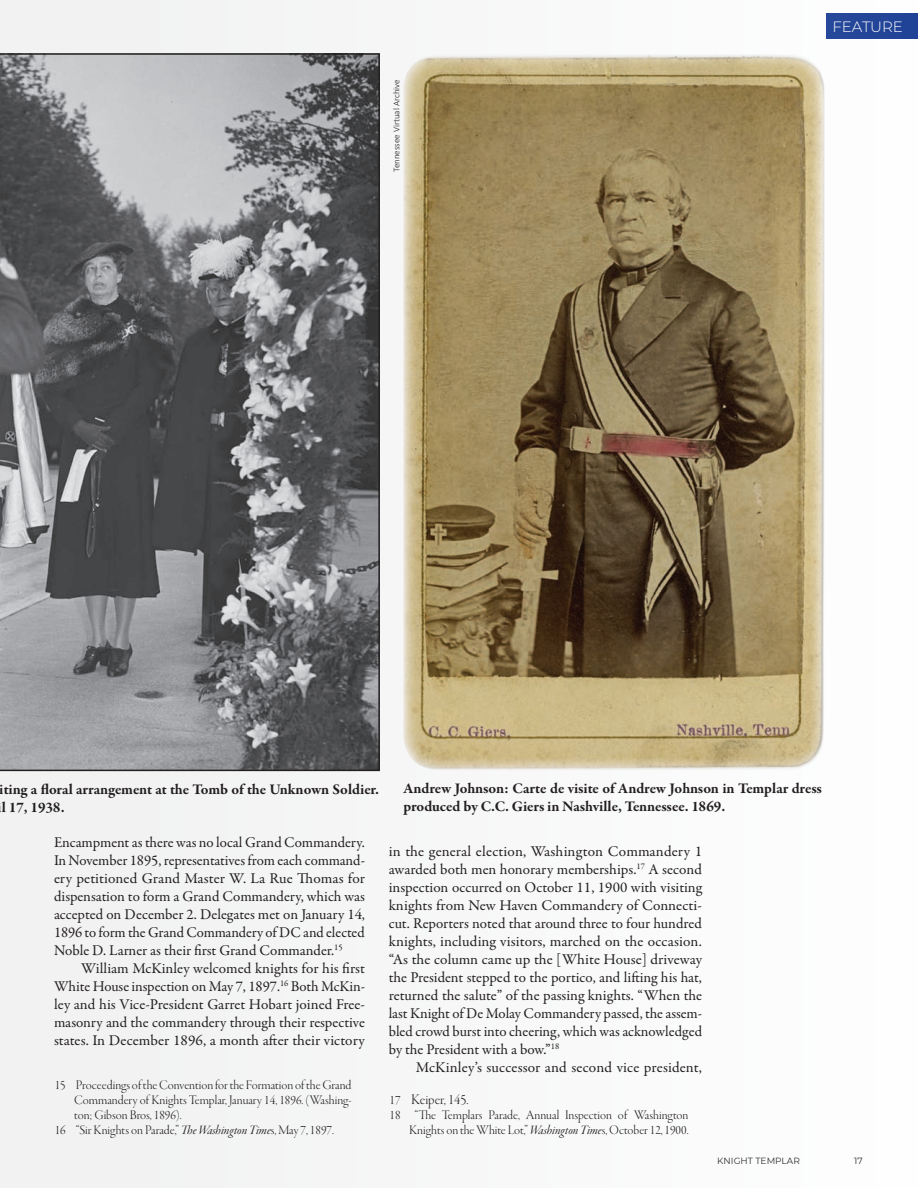
<style>
.page{position:relative;width:918px;height:1188px;background:#f8f8f8}
.page>*{position:absolute;margin:0;border:0;box-sizing:border-box;transform-origin:0 0}
.t1{font:15px/18px "Garamond Premr Pro";color:#231f20;text-align:justify}
.t2{font:700 15px/18px "Garamond Premr Pro";letter-spacing:-.005em;color:#231f20}
.t3{font:15px "Garamond Premr Pro Lt Disp";color:#231f20}
.t4{font:300 15px "Montserrat";color:#fff}
.t5{font:13.5px/14.9px "Garamond Premr Pro Lt Disp";color:#231f20;text-align:right}
.t6{font:300 9px "Calibri";color:#231f20}
.t7{font:9px "Montserrat";color:#231f20}
.s1{font-family:"Garamond Premr Pro It Disp"}
.s2{font-size:13.5px}
</style>
<div class="page">
<img style="left:403px;top:55px;width:421px;height:715px">
<svg style="left:0;top:53px;width:380px;height:718px;background:#77787a"></svg>
<p class="t6" style="left:391px;top:172px;width:94px;rotate:-90deg">Tennessee Virtual Archive</p>
<p class="t4" style="left:832px;top:17px;width:72px">FEATURE</p>
<p class="t2" style="left:0;top:781px;width:381px">iting a floral arrangement at the Tomb of the Unknown Soldier. l 17, 1938.</p>
<p class="t1" style="left:54px;top:834px;width:313px">Encampment as there was no local Grand Commandery.<br>In November 1895, representatives from each command&shy;ery petitioned Grand Master W. La Rue Thomas for dispensation to form a Grand Commandery, which was accepted on December 2. Delegates met on January 14, 1896 to form the Grand Commandery of DC and elected Noble D. Larner as their first Grand Commander.<sup>15</sup></p>
<p class="t1" style="left:54px;top:960px;width:313px;text-indent:27px">William McKinley welcomed knights for his first White House inspection on May 7, 1897.<sup>16</sup> Both McKin&shy;ley and his Vice-President Garret Hobart joined Free&shy;masonry and the commandery through their respective states. In December 1896, a month after their victory</p>
<p class="t5" style="left:55px;top:1078px;width:298px">15 Proceedings of the Convention for the Formation of the Grand</p>
<p class="t5" style="left:74px;top:1093px;width:279px">Commandery of Knights Templar, January 14, 1896. (Washing-</p>
<p class="t5" style="left:74px;top:1108px;width:109px">ton; Gibson Bros, 1896).</p>
<p class="t5" style="left:55px;top:1123px;width:281px">16 “Sir Knights on Parade,” <span class="s1">The Washington Time</span>s, May 7, 1897.</p>
<p class="t2" style="left:403px;top:779px;width:420px">Andrew Johnson: Carte de visite of Andrew Johnson in Templar dress produced by C.C. Giers in Nashville, Tennessee. 1869.</p>
<p class="t1" style="left:389px;top:843px;width:315px">in the general election, Washington Commandery 1 awarded both men honorary memberships.<sup>17</sup> A second inspection occurred on October 11, 1900 with visiting knights from New Haven Commandery of Connecti&shy;cut. Reporters noted that around three to four hundred knights, including visitors, marched on the occasion. “As the column came up the [White House] driveway the President stepped to the portico, and lifting his hat, returned the salute” of the passing knights. “When the last Knight of De Molay Commandery passed, the assem&shy;bled crowd burst into cheering, which was acknowledged by the President with a bow.”<sup>18</sup></p>
<p class="t1" style="left:416px;top:1059px;width:288px">McKinley’s successor and second vice president,</p>
<p class="t3" style="left:390px;top:1092px;width:80px"><span class="s2">17</span> Keiper, 145.</p>
<p class="t5" style="left:390px;top:1108px;width:300px">18 “The Templars Parade, Annual Inspection of Washington<br>Knights on the White Lot,” <span class="s1">Washington Time</span>s, October 12, 1900.</p>
<p class="t7" style="left:717px;top:1154px;width:84px">KNIGHT TEMPLAR</p>
<p class="t7" style="left:854px;top:1154px;width:10px">17</p>
</div>
